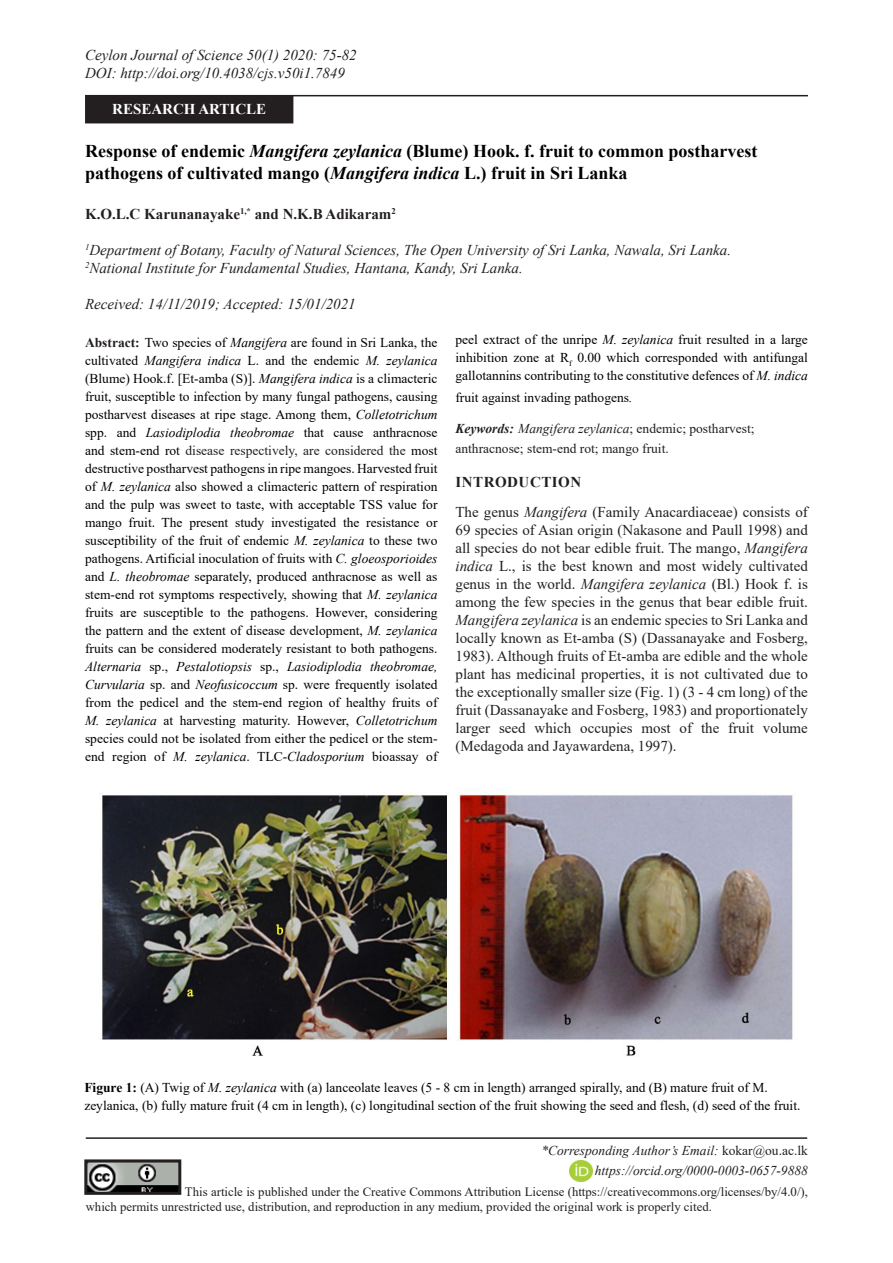
<style>
.page{position:relative;width:893px;height:1263px;background:#fff}
.page>*{position:absolute;margin:0;border:0;box-sizing:border-box;transform-origin:0 0}
.t1{font:700 18px/21.6px "Times New Roman";color:#000}
.non_indent_paragraph{font:15px/18px "Times New Roman";color:#231f20;text-align:justify}
.t2{font:italic 15px "Times New Roman";color:#231f20}
.t3{font:700 15px "Times New Roman";color:#231f20}
.t4{font:700 15px "Times New Roman";color:#fff}
.t5{font:700 15px "Times New Roman";letter-spacing:.035em;color:#231f20}
.t6{font:13.5px/18px "Times New Roman";color:#000;text-align:justify}
.t7{font:13.5px/19.8px "Times New Roman";color:#231f20}
.t8{font:italic 13.5px "Times New Roman";color:#231f20}
.t9{font:12.75px/15.3px "Times New Roman";color:#231f20}
.s1{font-style:italic}
.s2{font-weight:700;color:#231f20}
.s3{color:#231f20}
.s4{font-weight:700;font-style:italic}
.s5{font-weight:700}
.s6{font-style:normal}
</style>
<div class="page">
<hr style="left:86px;top:1137px;width:721px;height:2px;background:#231f20">
<img style="left:570px;top:1160px;width:22px;height:22px">
<img style="left:88px;top:1163px;width:89px;height:28px">
<div style="left:84px;top:1159px;width:97px;height:36px;border:3px solid #231f20"></div>
<div style="left:86px;top:96px;width:207px;height:27px;background:#231f20"></div>
<hr style="left:85px;top:95px;width:723px;height:1px;background:#231f20">
<img style="left:102px;top:792px;width:691px;height:264px">
<p class="t2" style="left:85px;top:44px;width:273px">Ceylon Journal of Science 50(1) 2020: 75-82</p>
<p class="t2" style="left:85px;top:62px;width:261px">DOI: http://doi.org/10.4038/cjs.v50i1.7849</p>
<p class="t4" style="left:112px;top:98px;width:156px">RESEARCH ARTICLE</p>
<p class="t1" style="left:85px;top:140px;width:674px">Response of endemic <span class="s1">Mangifera zeylanica</span> (Blume) Hook. f. fruit to common postharvest pathogens of cultivated mango (<span class="s1">Mangifera indica</span> L.) fruit in Sri Lanka</p>
<p class="t3" style="left:85px;top:203px;width:312px">K.O.L.C Karunanayake<sup>1,*</sup> and N.K.B Adikaram<sup>2</sup></p>
<p class="t2" style="left:85px;top:239px;width:648px"><sup>1</sup>Department of Botany, Faculty of Natural Sciences, The Open University of Sri Lanka, Nawala, Sri Lanka.</p>
<p class="t2" style="left:85px;top:257px;width:439px"><sup>2</sup>National Institute for Fundamental Studies, Hantana, Kandy, Sri Lanka.</p>
<p class="t2" style="left:85px;top:293px;width:272px">Received: 14/11/2019; Accepted: 15/01/2021</p>
<p class="t6" style="left:85px;top:333px;width:354px"><span class="s2">Abstract:</span> Two species of <span class="s1">Mangifera</span> are found in Sri Lanka, the cultivated <span class="s1">Mangifera indica</span> L. and the endemic <span class="s1">M. zeylanica </span>(Blume) Hook.f. [Et-amba (S)]. <span class="s1">Mangifera indica</span> is a climacteric fruit, susceptible to infection by many fungal pathogens, causing postharvest diseases at ripe stage. Among them, <span class="s1">Colletotrichum </span>spp. and <span class="s1">Lasiodiplodia theobromae</span> that cause anthracnose and stem-end rot <span class="s3">disease respectively, are considered the</span> most destructive postharvest pathogens in ripe mangoes. Harvested fruit of <span class="s1">M. zeylanica</span> also showed a climacteric pattern of respiration and the pulp was sweet to taste, with acceptable TSS value for mango fruit. The present study investigated the resistance or susceptibility of the fruit of endemic <span class="s1">M. zeylanica</span> to these two pathogens. Artificial inoculation of fruits with <span class="s1">C. gloeosporioides </span>and <span class="s1">L. theobromae</span> separately, produced anthracnose as well as stem-end rot symptoms respectively, showing that <span class="s1">M. zeylanica </span>fruits are susceptible to the pathogens. However, considering the pattern and the extent of disease development, <span class="s1">M. zeylanica </span>fruits can be considered moderately resistant to both pathogens.<br><span class="s1">Alternaria</span> sp., <span class="s1">Pestalotiopsis</span> sp., <span class="s1">Lasiodiplodia theobromae, Curvularia</span> sp. and <span class="s1">Neofusicoccum</span> sp. were frequently isolated from the pedicel and the stem-end region of healthy fruits of <span class="s1">M. zeylanica</span> at harvesting maturity. However, <span class="s1">Colletotrichum </span>species could not be isolated from either the pedicel or the stem&shy;end region of <span class="s1">M. zeylanica</span>. TLC-<span class="s1">Cladosporium</span> bioassay of</p>
<p class="t6" style="left:455px;top:330px;width:354px">peel extract of the unripe <span class="s1">M. zeylanica</span> fruit resulted in a large inhibition zone at R<sub>f</sub> 0.00 which corresponded with antifungal gallotannins contributing to the constitutive defences of <span class="s1">M. indica</span></p>
<p class="t6" style="left:455px;top:388px;width:178px">fruit against invading pathogens<span class="s1">.</span></p>
<p class="t7" style="left:455px;top:418px;width:301px"><span class="s4">Keywords:</span> <span class="s1">Mangifera zeylanica</span>; endemic; postharvest; anthracnose; stem-end rot; mango fruit.</p>
<p class="t5" style="left:455px;top:471px;width:127px">INTRODUCTION</p>
<p class="non_indent_paragraph" style="left:455px;top:502px;width:354px">The genus <span class="s1">Mangifera</span> (Family Anacardiaceae) consists of 69 species of Asian origin (Nakasone and Paull 1998) and all species do not bear edible fruit. The mango, <span class="s1">Mangifera indica</span> L., is the best known and most widely cultivated genus in the world. <span class="s1">Mangifera zeylanica</span> (Bl.) Hook f. is among the few species in the genus that bear edible fruit.<br><span class="s1">Mangifera zeylanica</span> is an endemic species to Sri Lanka and locally known as Et-amba (S) (Dassanayake and Fosberg, 1983). Although fruits of Et-amba are edible and the whole plant has medicinal properties, it is not cultivated due to the exceptionally smaller size (Fig. 1) (3 - 4 cm long) of the fruit (Dassanayake and Fosberg, 1983) and proportionately larger seed which occupies most of the fruit volume (Medagoda and Jayawardena, 1997).</p>
<p class="t6" style="left:84px;top:1078px;width:718px"><span class="s5">Figure 1:</span> (A) Twig of <span class="s1">M. zeylanica</span> with (a) lanceolate leaves (5 - 8 cm in length) arranged spirally, and (B) mature fruit of M. zeylanica, (b) fully mature fruit (4 cm in length), (c) longitudinal section of the fruit showing the seed and flesh, (d) seed of the fruit.</p>
<p class="t8" style="left:541px;top:1141px;width:268px">*Corresponding Author’s Email: <span class="s6">kokar@ou.ac.lk</span></p>
<p class="t8" style="left:595px;top:1161px;width:215px">https://orcid.org/0000-0003-0657-9888</p>
<p class="t9" style="left:86px;top:1183px;width:724px;text-indent:99px">This article is published under the Creative Commons Attribution License (https://creativecommons.org/licenses/by/4.0/), which permits unrestricted use, distribution, and reproduction in any medium, provided the original work is properly cited.</p>
</div>
